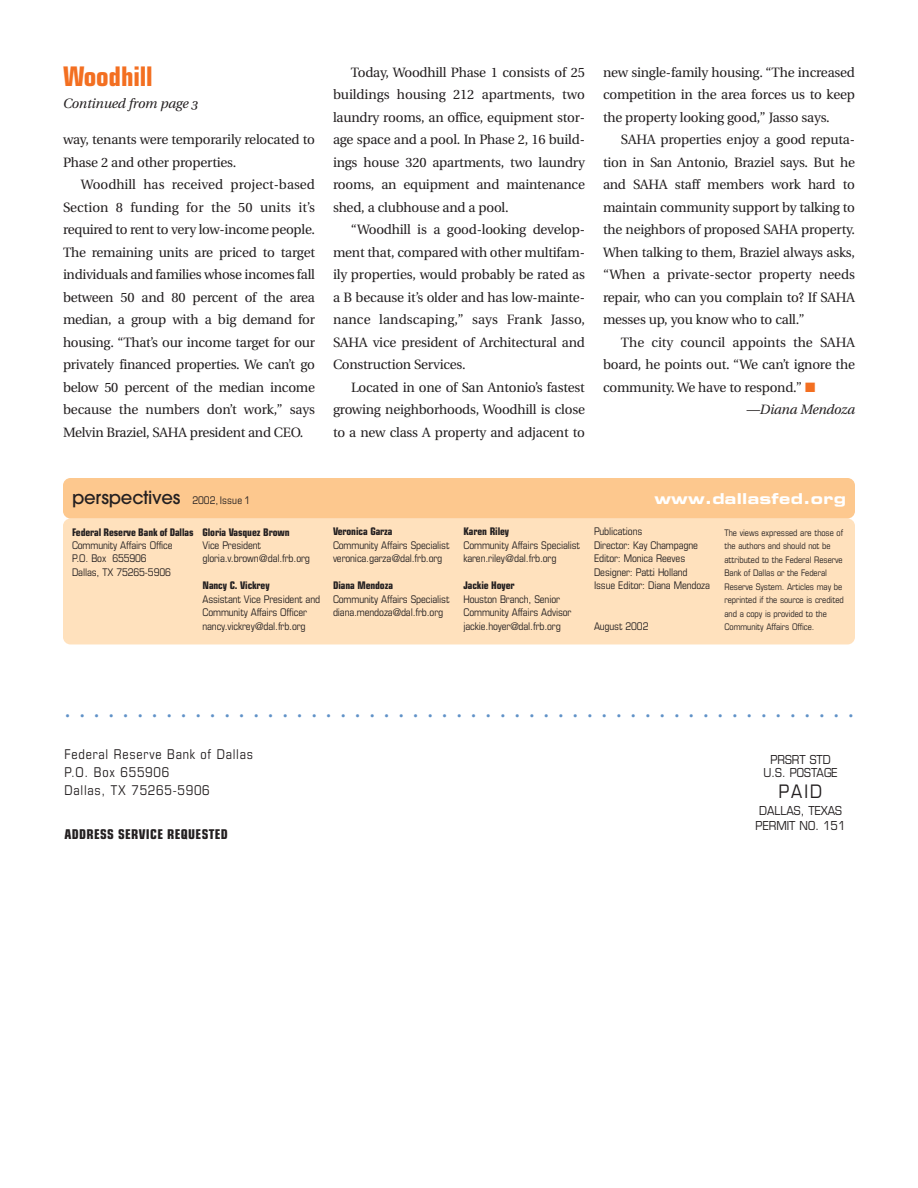
<style>
.page{position:relative;width:918px;height:1188px;background:#fff}
.page>*{position:absolute;margin:0;border:0;box-sizing:border-box;transform-origin:0 0}
.t1{font:700 condensed 27px "Eurostile";letter-spacing:-.005em;color:#f36f21}
.t2{font:24px "Utopia";color:#6092c8}
.t3{font:500 18px "Avant Garde";letter-spacing:-.01em;color:#231f20}
.t4{font:18px "Eurostile";color:#231f20;scale:.9 1}
.t5{font:15px "Eurostile Bold Extended Two";letter-spacing:.02em;color:#fff}
.t6{font:13.5px/22.5px "Utopia";letter-spacing:-.015em;color:#231f20;text-align:justify}
.t7{font:condensed 13.5px/18px "Eurostile";letter-spacing:.055em;color:#231f20}
.t8{font:13.5px "Utopia Italic Os F";letter-spacing:-.01em;color:#231f20}
.t9{font:700 condensed 13.5px "Eurostile";letter-spacing:.025em;color:#231f20}
.t10{font:12px/13.5px "Eurostile";color:#231f20;text-align:center;scale:.9 1}
.t11{font:condensed 10.5px/13.5px "Eurostile";letter-spacing:-.01em;color:#231f20}
.t12{font:700 condensed 10.5px "Eurostile";letter-spacing:-.01em;color:#231f20}
.t13{font:condensed 9px/13.5px "Eurostile";letter-spacing:-.005em;color:#231f20}
.s1{color:#f36f21}
.s2{font-family:"Eurostile";font-weight:400;font-stretch:condensed;font-size:10.5px}
</style>
<div class="page">
<div style="left:63px;top:518px;width:792px;height:126px;background:#ffe1bd;border-radius:8px"></div>
<div style="left:63px;top:478px;width:792px;height:41px;background:#fdc88e;border-radius:8px"></div>
<h1 class="t1" style="left:63px;top:66px;width:91px">Woodhill</h1>
<p class="t8" style="left:63px;top:98px;width:137px">Continued from page 3</p>
<p class="t6" style="left:63px;top:129px;width:254px">way, tenants were temporarily relocated to<br>Phase 2 and other properties.</p>
<p class="t6" style="left:63px;top:174px;width:254px;text-indent:18px">Woodhill has received project-based Section 8 funding for the 50 units it’s required to rent to very low-income people.<br>The remaining units are priced to target individuals and families whose incomes fall between 50 and 80 percent of the area median, a group with a big demand for housing. “That’s our income target for our privately financed properties. We can’t go below 50 percent of the median income because the numbers don’t work,” says Melvin Braziel, SAHA president and CEO.</p>
<p class="t6" style="left:333px;top:62px;width:254px;text-indent:18px">Today, Woodhill Phase 1 consists of 25 buildings housing 212 apartments, two laundry rooms, an office, equipment stor&shy;age space and a pool. In Phase 2, 16 build&shy;ings house 320 apartments, two laundry rooms, an equipment and maintenance shed, a clubhouse and a pool.</p>
<p class="t6" style="left:333px;top:219px;width:254px;text-indent:18px">“Woodhill is a good-looking develop&shy;ment that, compared with other multifam&shy;ily properties, would probably be rated as a B because it’s older and has low-mainte&shy;nance landscaping,” says Frank Jasso, SAHA vice president of Architectural and Construction Services.</p>
<p class="t6" style="left:333px;top:377px;width:253px;text-indent:18px">Located in one of San Antonio’s fastest growing neighborhoods, Woodhill is close to a new class A property and adjacent to</p>
<p class="t6" style="left:603px;top:62px;width:254px">new single-family housing. “The increased competition in the area forces us to keep the property looking good,” Jasso says.</p>
<p class="t6" style="left:603px;top:129px;width:254px;text-indent:18px">SAHA properties enjoy a good reputa&shy;tion in San Antonio, Braziel says. But he and SAHA staff members work hard to maintain community support by talking to the neighbors of proposed SAHA property.<br>When talking to them, Braziel always asks, “When a private-sector property needs repair, who can you complain to? If SAHA messes up, you know who to call.”</p>
<p class="t6" style="left:603px;top:332px;width:254px;text-indent:18px">The city council appoints the SAHA board, he points out. “We can’t ignore the community. We have to respond.” <span class="s1">■</span></p>
<p class="t8" style="left:746px;top:404px;width:110px">—Diana Mendoza</p>
<h3 class="t3" style="left:72px;top:491px;width:180px">perspectives <span class="s2">2002,Issue 1</span></h3>
<p class="t5" style="left:654px;top:493px;width:193px">www.dallasfed.org</p>
<p class="t12" style="left:72px;top:528px;width:123px">Federal Reserve Bank of Dallas</p>
<p class="t11" style="left:72px;top:539px;width:102px">Community Affairs Office<br>P.O. Box 655906<br>Dallas, TX 75265-5906</p>
<p class="t12" style="left:203px;top:528px;width:89px">Gloria Vasquez Brown</p>
<p class="t11" style="left:203px;top:539px;width:109px">Vice President gloria.v.brown@dal.frb.org</p>
<p class="t12" style="left:203px;top:582px;width:69px">Nancy C. Vickrey</p>
<p class="t11" style="left:203px;top:593px;width:119px">Assistant Vice President and<br>Community Affairs Officer nancy.vickrey@dal.frb.org</p>
<p class="t12" style="left:333px;top:528px;width:61px">Veronica Garza</p>
<p class="t11" style="left:333px;top:539px;width:118px">Community Affairs Specialist veronica.garza@dal.frb.org</p>
<p class="t12" style="left:333px;top:582px;width:62px">Diana Mendoza</p>
<p class="t11" style="left:333px;top:593px;width:118px">Community Affairs Specialist diana.mendoza@dal.frb.org</p>
<p class="t12" style="left:464px;top:528px;width:47px">Karen Riley</p>
<p class="t11" style="left:464px;top:539px;width:118px">Community Affairs Specialist karen.riley@dal.frb.org</p>
<p class="t12" style="left:464px;top:582px;width:53px">Jackie Hoyer</p>
<p class="t11" style="left:464px;top:593px;width:110px">Houston Branch, Senior<br>Community Affairs Advisor jackie.hoyer@dal.frb.org</p>
<p class="t11" style="left:594px;top:526px;width:118px">Publications<br>Director: Kay Champagne<br>Editor: Monica Reeves<br>Designer: Patti Holland<br>Issue Editor: Diana Mendoza</p>
<p class="t11" style="left:594px;top:620px;width:56px">August 2002</p>
<p class="t13" style="left:724px;top:526px;width:121px">The views expressed are those of the authors and should not be attributed to the Federal Reserve<br>Bank of Dallas or the Federal<br>Reserve System. Articles may be reprinted if the source is credited and a copy is provided to the<br>Community Affairs Office.</p>
<h2 class="t2" style="left:64px;top:699px;width:791px">. . . . . . . . . . . . . . . . . . . . . . . . . . . . . . . . . . . . . . . . . . . . . . . . . . . . . . .</h2>
<p class="t7" style="left:64px;top:746px;width:190px">Federal Reserve Bank of Dallas<br>P.O. Box 655906<br>Dallas, TX 75265-5906</p>
<p class="t9" style="left:64px;top:829px;width:165px">ADDRESS SERVICE REQUESTED</p>
<p class="t10" style="left:764px;top:754px;width:84px">PRSRT STD<br>U.S. POSTAGE</p>
<h3 class="t4" style="left:779px;top:785px;width:49px">PAID</h3>
<p class="t10" style="left:756px;top:804px;width:101px;line-height:15px;text-align:left">DALLAS, TEXAS<br>PERMIT NO. 151</p>
</div>
